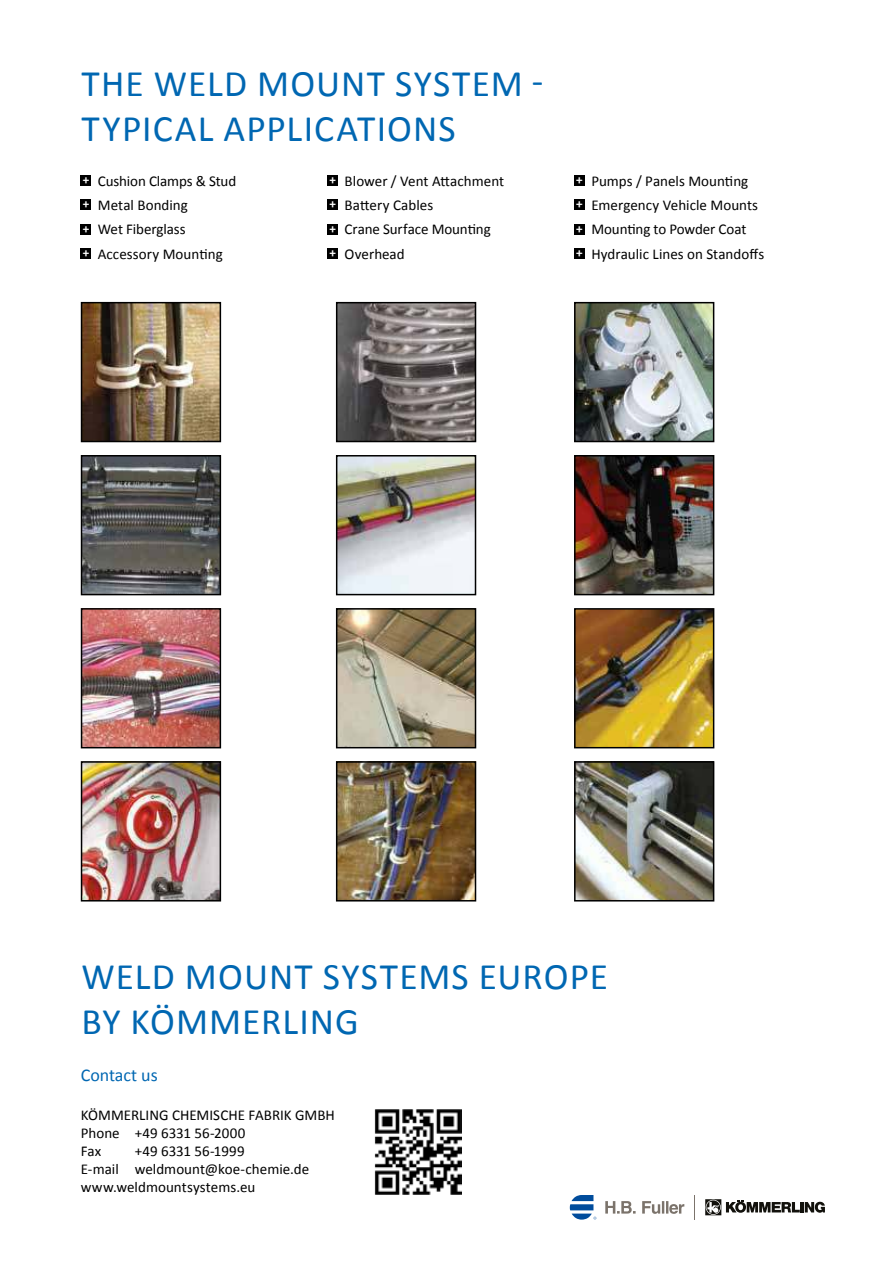
<style>
.page{position:relative;width:893px;height:1263px;background:#fff}
.page>*{position:absolute;margin:0;border:0;box-sizing:border-box;transform-origin:0 0}
.t1{font:37.5px/45px "Calibri";letter-spacing:.03em;color:#0067b2}
.t2{font:18px "Calibri";color:#0067b2}
.t3{font:15px/24.5px "Calibri";color:#000}
.s1{font-weight:700;font-size:13.05px;color:#fff}
</style>
<div class="page">
<div style="left:81px;top:175px;width:10px;height:11px;background:#000"></div>
<div style="left:81px;top:200px;width:10px;height:10px;background:#000"></div>
<div style="left:81px;top:224px;width:10px;height:10px;background:#000"></div>
<div style="left:81px;top:248px;width:10px;height:11px;background:#000"></div>
<div style="left:328px;top:175px;width:10px;height:11px;background:#000"></div>
<div style="left:328px;top:200px;width:10px;height:10px;background:#000"></div>
<div style="left:328px;top:224px;width:10px;height:10px;background:#000"></div>
<div style="left:328px;top:248px;width:10px;height:11px;background:#000"></div>
<div style="left:574px;top:175px;width:11px;height:11px;background:#000"></div>
<div style="left:574px;top:200px;width:11px;height:10px;background:#000"></div>
<div style="left:574px;top:224px;width:11px;height:10px;background:#000"></div>
<div style="left:574px;top:248px;width:11px;height:11px;background:#000"></div>
<img style="left:84px;top:305px;width:134px;height:134px">
<div style="left:81px;top:302px;width:140px;height:140px;border:2px solid #000"></div>
<img style="left:84px;top:458px;width:134px;height:134px">
<div style="left:81px;top:455px;width:140px;height:140px;border:2px solid #000"></div>
<img style="left:84px;top:611px;width:134px;height:134px">
<div style="left:81px;top:608px;width:140px;height:140px;border:2px solid #000"></div>
<img style="left:84px;top:764px;width:134px;height:134px">
<div style="left:81px;top:761px;width:140px;height:140px;border:2px solid #000"></div>
<img style="left:339px;top:305px;width:134px;height:134px">
<div style="left:336px;top:302px;width:140px;height:140px;border:2px solid #000"></div>
<img style="left:339px;top:458px;width:134px;height:134px">
<div style="left:336px;top:455px;width:140px;height:140px;border:2px solid #000"></div>
<img style="left:339px;top:611px;width:134px;height:134px">
<div style="left:336px;top:608px;width:140px;height:140px;border:2px solid #000"></div>
<img style="left:339px;top:764px;width:134px;height:134px">
<div style="left:336px;top:761px;width:140px;height:140px;border:2px solid #000"></div>
<img style="left:577px;top:305px;width:134px;height:134px">
<div style="left:574px;top:302px;width:140px;height:140px;border:2px solid #000"></div>
<img style="left:577px;top:458px;width:134px;height:134px">
<div style="left:574px;top:455px;width:140px;height:140px;border:2px solid #000"></div>
<img style="left:577px;top:611px;width:134px;height:134px">
<div style="left:574px;top:608px;width:140px;height:140px;border:2px solid #000"></div>
<img style="left:577px;top:764px;width:134px;height:134px">
<div style="left:574px;top:761px;width:140px;height:140px;border:2px solid #000"></div>
<img style="left:374px;top:1109px;width:88px;height:86px">
<svg style="left:605px;top:1201px;width:79px;height:13px"></svg>
<svg style="left:570px;top:1195px;width:26px;height:24px"></svg>
<svg style="left:694px;top:1195px;width:1px;height:24px"></svg>
<svg style="left:705px;top:1199px;width:120px;height:16px"></svg>
<h1 class="t1" style="left:82px;top:61px;width:463px">THE WELD MOUNT SYSTEM -<br>TYPICAL APPLICATIONS</h1>
<p class="t3" style="left:83px;top:169px;width:155px"><span class="s1">+</span> Cushion Clamps &amp; Stud <span class="s1">+</span> Metal Bonding<br><span class="s1">+</span> Wet Fiberglass<br><span class="s1">+</span> Accessory Mounting</p>
<p class="t3" style="left:329px;top:168px;width:176px"><span class="s1">+</span> Blower / Vent Attachment <span class="s1">+</span> Battery Cables<br><span class="s1">+</span> Crane Surface Mounting<br><span class="s1">+</span> Overhead</p>
<p class="t3" style="left:576px;top:168px;width:189px"><span class="s1">+</span> Pumps / Panels Mounting<br><span class="s1">+</span> Emergency Vehicle Mounts <span class="s1">+</span> Mounting to Powder Coat<br><span class="s1">+</span> Hydraulic Lines on Standoffs</p>
<h1 class="t1" style="left:82px;top:954px;width:528px">WELD MOUNT SYSTEMS EUROPE<br>BY KÖMMERLING</h1>
<p class="t2" style="left:81px;top:1066px;width:79px">Contact us</p>
<p class="t3" style="left:81px;top:1106px;width:256px;line-height:18px">KÖMMERLING CHEMISCHE FABRIK GMBH<br>Phone +49 6331 56-2000<br>Fax</p>
<p class="t3" style="left:81px;top:1142px;width:230px;line-height:18px;text-indent:54px">+49 6331 56-1999<br>E-mail weldmount@koe-chemie.de www.weldmountsystems.eu</p>
</div>
